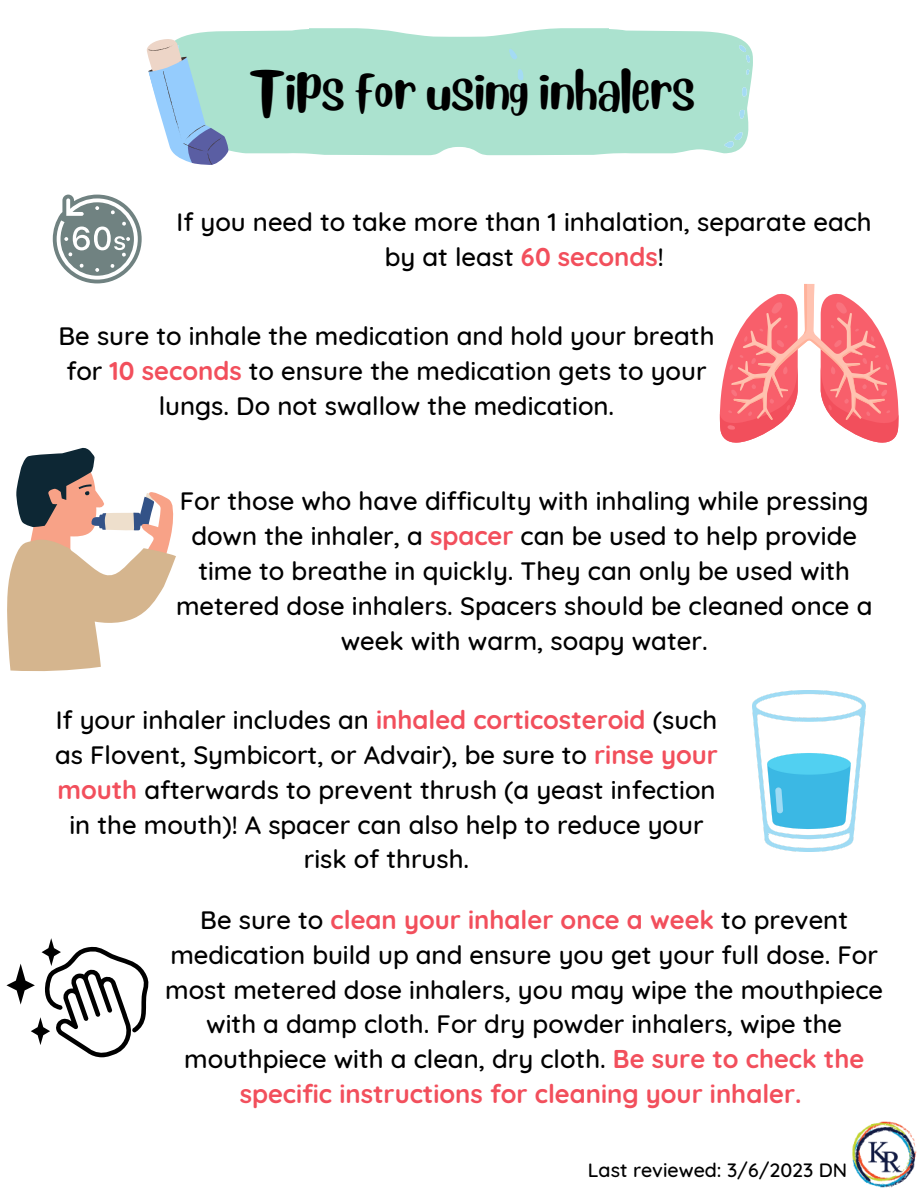
<style>
.page{position:relative;width:918px;height:1188px;background:#fff}
.page>*{position:absolute;margin:0;border:0;box-sizing:border-box;transform-origin:0 0}
.t1{font:40.5px "Blueberry";color:#000}
.t2{font:500 25.65px/34.8px "Quicksand";color:#000;text-align:center}
.t3{font:500 19.65px "Quicksand";color:#000}
.s1{font-weight:700;color:#f24f5c}
</style>
<div class="page">
<svg style="left:532px;top:28px;width:221px;height:60px"></svg>
<svg style="left:193px;top:28px;width:339px;height:6px"></svg>
<svg style="left:147px;top:34px;width:603px;height:131px"></svg>
<svg style="left:7px;top:447px;width:169px;height:224px"></svg>
<svg style="left:53px;top:195px;width:89px;height:88px"></svg>
<img style="left:753px;top:690px;width:112px;height:161px">
<svg style="left:6px;top:938px;width:143px;height:119px"></svg>
<svg style="left:720px;top:284px;width:179px;height:159px"></svg>
<img style="left:852px;top:1122px;width:65px;height:66px">
<h1 class="t1" style="left:250px;top:62px;width:447px">Tips for using inhalers</h1>
<p class="t2" style="left:177px;top:204px;width:697px">If you need to take more than 1 inhalation, separate each by at least <span class="s1">60 seconds</span>!</p>
<p class="t2" style="left:59px;top:318px;width:658px">Be sure to inhale the medication and hold your breath for <span class="s1">10 seconds</span> to ensure the medication gets to your lungs. Do not swallow the medication.</p>
<p class="t2" style="left:176px;top:483px;width:698px">For those who have difficulty with inhaling while pressing down the inhaler, a <span class="s1">spacer</span> can be used to help provide time to breathe in quickly. They can only be used with metered dose inhalers. Spacers should be cleaned once a week with warm, soapy water.</p>
<p class="t2" style="left:55px;top:702px;width:665px">If your inhaler includes an <span class="s1">inhaled corticosteroid</span> (such as Flovent, Symbicort, or Advair), be sure to <span class="s1">rinse your mouth</span> afterwards to prevent thrush (a yeast infection in the mouth)! A spacer can also help to reduce your risk of thrush.</p>
<p class="t2" style="left:165px;top:902px;width:720px">Be sure to <span class="s1">clean your inhaler once a week</span> to prevent medication build up and ensure you get your full dose. For most metered dose inhalers, you may wipe the mouthpiece with a damp cloth. For dry powder inhalers, wipe the mouthpiece with a clean, dry cloth. <span class="s1">Be sure to check the specific instructions for cleaning your inhaler.</span></p>
<p class="t3" style="left:588px;top:1158px;width:261px">Last reviewed: 3/6/2023 DN</p>
</div>
